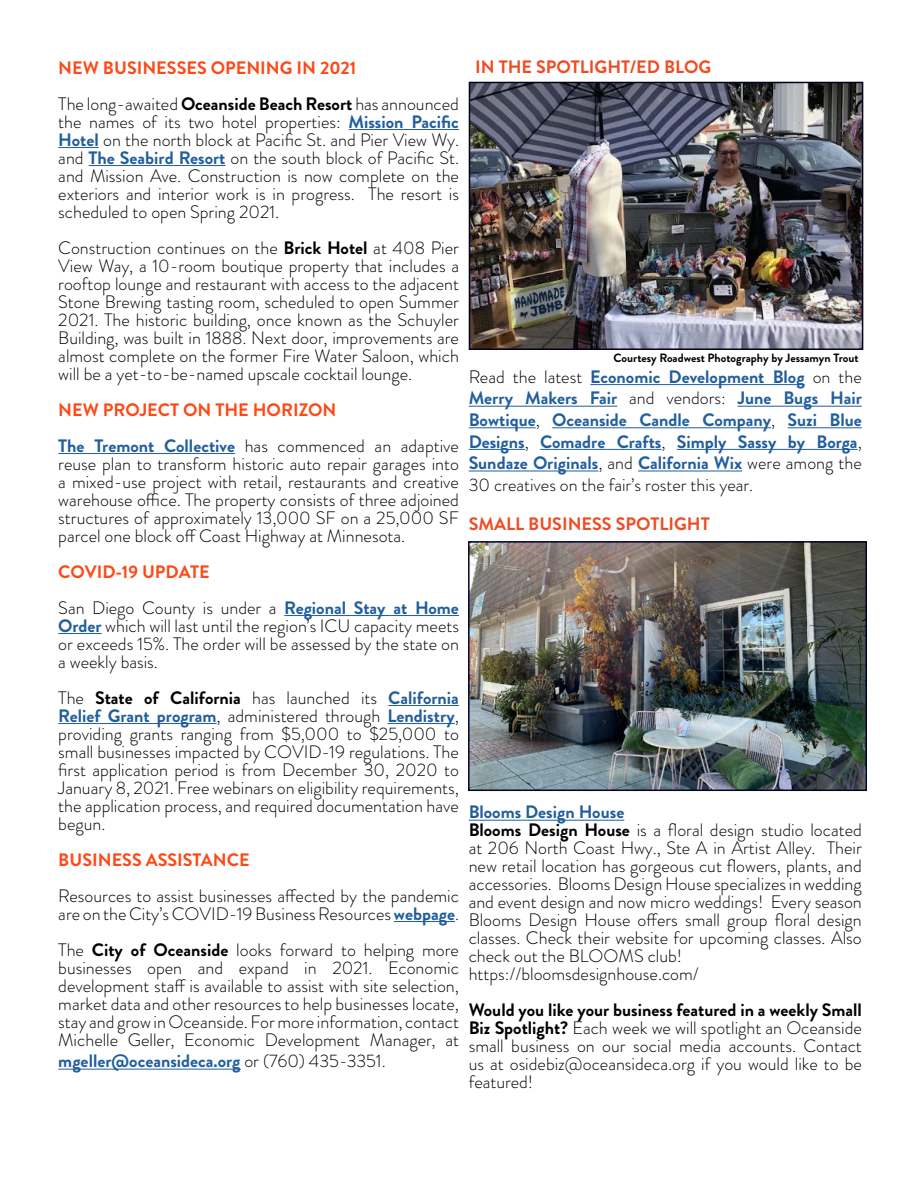
<style>
.page{position:relative;width:918px;height:1188px;background:#fff}
.page>*{position:absolute;margin:0;border:0;box-sizing:border-box;transform-origin:0 0}
.t1{font:300 18px/18px "Brandon Grotesque";color:#000;text-align:justify}
.t2{font:700 18px/21.6px "Brandon Grotesque";color:#215e9e;text-align:justify}
.t3{font:700 18px/36px "Brandon Grotesque";color:#fe4815}
.t4{font:700 18px "Brandon Grotesque";color:#f04c23}
.t5{font:700 12px "Brandon Grotesque";color:#000}
.s1{font-weight:700;color:#fe4815}
.s2{font-weight:700}
.s3{font-weight:700;color:#215e9e}
.s4{color:#215e9e}
.s5{font-weight:300;color:#000}
</style>
<div class="page">
<img style="left:472px;top:85px;width:388px;height:262px">
<div style="left:469px;top:82px;width:394px;height:268px;border:2px solid #02001f"></div>
<hr style="left:590px;top:384px;width:215px;height:1px;background:#215e9e">
<hr style="left:469px;top:406px;width:148px;height:1px;background:#215e9e">
<hr style="left:738px;top:406px;width:124px;height:1px;background:#215e9e">
<hr style="left:469px;top:427px;width:67px;height:1px;background:#215e9e">
<hr style="left:552px;top:427px;width:219px;height:1px;background:#215e9e">
<hr style="left:788px;top:427px;width:74px;height:1px;background:#215e9e">
<hr style="left:469px;top:449px;width:56px;height:1px;background:#215e9e">
<hr style="left:540px;top:449px;width:122px;height:1px;background:#215e9e">
<hr style="left:677px;top:449px;width:181px;height:1px;background:#215e9e">
<hr style="left:469px;top:471px;width:129px;height:1px;background:#215e9e">
<hr style="left:638px;top:471px;width:104px;height:1px;background:#215e9e">
<hr style="left:469px;top:820px;width:155px;height:1px;background:#215e9e">
<img style="left:471px;top:544px;width:393px;height:244px">
<div style="left:468px;top:541px;width:399px;height:250px;border:2px solid #020528"></div>
<hr style="left:349px;top:129px;width:110px;height:1px;background:#215e9e">
<hr style="left:58px;top:147px;width:41px;height:1px;background:#215e9e">
<hr style="left:89px;top:165px;width:137px;height:1px;background:#215e9e">
<hr style="left:58px;top:453px;width:177px;height:1px;background:#215e9e">
<hr style="left:284px;top:615px;width:175px;height:1px;background:#215e9e">
<hr style="left:58px;top:633px;width:44px;height:1px;background:#215e9e">
<hr style="left:388px;top:705px;width:71px;height:1px;background:#215e9e">
<hr style="left:58px;top:723px;width:159px;height:1px;background:#215e9e">
<hr style="left:388px;top:723px;width:67px;height:1px;background:#215e9e">
<hr style="left:394px;top:921px;width:61px;height:1px;background:#215e9e">
<hr style="left:58px;top:1069px;width:183px;height:1px;background:#215e9e">
<p class="t1" style="left:58px;top:50px;width:402px;line-height:36px"><span class="s1">NEW BUSINESSES OPENING IN 2021<br></span>The long-awaited <span class="s2">Oceanside Beach Resort</span> has announced</p>
<p class="t1" style="left:58px;top:113px;width:402px">the names of its two hotel properties: <span class="s3">Mission Pacific Hotel</span> on the north block at Pacific St. and Pier View Wy. and <span class="s3">The Seabird Resort</span> on the south block of Pacific St. and Mission Ave. Construction is now complete on the exteriors and interior work is in progress. The resort is scheduled to open Spring 2021.</p>
<p class="t1" style="left:58px;top:239px;width:402px">Construction continues on the <span class="s2">Brick Hotel</span> at 408 Pier View Way, a 10-room boutique property that includes a rooftop lounge and restaurant with access to the adjacent Stone Brewing tasting room, scheduled to open Summer 2021. The historic building, once known as the Schuyler Building, was built in 1888. Next door, improvements are almost complete on the former Fire Water Saloon, which will be a yet-to-be-named upscale cocktail lounge.</p>
<p class="t3" style="left:58px;top:392px;width:402px">NEW PROJECT ON THE HORIZON<br><span class="s4">The Tremont Collective</span> <span class="s5">has commenced an adaptive</span></p>
<p class="t1" style="left:58px;top:455px;width:402px">reuse plan to transform historic auto repair garages into a mixed-use project with retail, restaurants and creative warehouse office. The property consists of three adjoined structures of approximately 13,000 SF on a 25,000 SF parcel one block off Coast Highway at Minnesota.</p>
<p class="t1" style="left:58px;top:554px;width:402px;line-height:36px"><span class="s1">COVID-19 UPDATE<br></span>San Diego County is under a <span class="s3">Regional Stay at Home</span></p>
<p class="t1" style="left:58px;top:617px;width:402px"><span class="s3">Order</span> which will last until the region’s ICU capacity meets or exceeds 15%. The order will be assessed by the state on a weekly basis.</p>
<p class="t1" style="left:58px;top:689px;width:402px">The <span class="s2">State of California</span> has launched its <span class="s3">California Relief Grant program</span>, administered through <span class="s3">Lendistry</span>, providing grants ranging from $5,000 to $25,000 to small businesses impacted by COVID-19 regulations. The first application period is from December 30, 2020 to January 8, 2021. Free webinars on eligibility requirements, the application process, and required documentation have begun.</p>
<p class="t3" style="left:58px;top:842px;width:193px">BUSINESS ASSISTANCE</p>
<p class="t1" style="left:58px;top:887px;width:402px">Resources to assist businesses affected by the pandemic are on the City’s COVID-19 Business Resources <span class="s3">webpage</span>.</p>
<p class="t1" style="left:58px;top:941px;width:402px">The <span class="s2">City of Oceanside</span> looks forward to helping more businesses open and expand in 2021. Economic development staff is available to assist with site selection, market data and other resources to help businesses locate, stay and grow in Oceanside. For more information, contact Michelle Geller, Economic Development Manager, at</p>
<p class="t2" style="left:58px;top:1051px;width:329px">mgeller@oceansideca.org <span class="s5">or (760) 435-3351.</span></p>
<p class="t4" style="left:475px;top:54px;width:238px">IN THE SPOTLIGHT/ED BLOG</p>
<p class="t5" style="left:614px;top:349px;width:246px">Courtesy Roadwest Photography by Jessamyn Trout</p>
<p class="t2" style="left:469px;top:366px;width:395px"><span class="s5">Read the latest</span> Economic Development Blog <span class="s5">on the </span>Merry Makers Fair <span class="s5">and vendors:</span> June Bugs Hair Bowtique<span class="s5">,</span> Oceanside Candle Company<span class="s5">,</span> Suzi Blue Designs<span class="s5">,</span> Comadre Crafts<span class="s5">,</span> Simply Sassy by Borga<span class="s5">, </span>Sundaze Originals<span class="s5">, and</span> California Wix <span class="s5">were among the 30 creatives on the fair’s roster this year.</span></p>
<p class="t4" style="left:469px;top:512px;width:243px">SMALL BUSINESS SPOTLIGHT</p>
<p class="t2" style="left:469px;top:802px;width:157px">Blooms Design House</p>
<p class="t1" style="left:469px;top:821px;width:395px;text-align:left;text-indent:168px">is a floral design studio located at 206 North Coast Hwy., Ste A in Artist Alley. Their new retail location has gorgeous cut flowers, plants, and accessories. Blooms Design House specializes in wedding and event design and now micro weddings! Every season Blooms Design House offers small group floral design classes. Check their website for upcoming classes. Also check out the BLOOMS club! https://bloomsdesignhouse.com/</p>
<p class="t1" style="left:469px;top:1001px;width:395px"><span class="s2">Would you like your business featured in a weekly Small Biz Spotlight?</span> Each week we will spotlight an Oceanside small business on our social media accounts. Contact us at osidebiz@oceansideca.org if you would like to be featured!</p>
</div>
